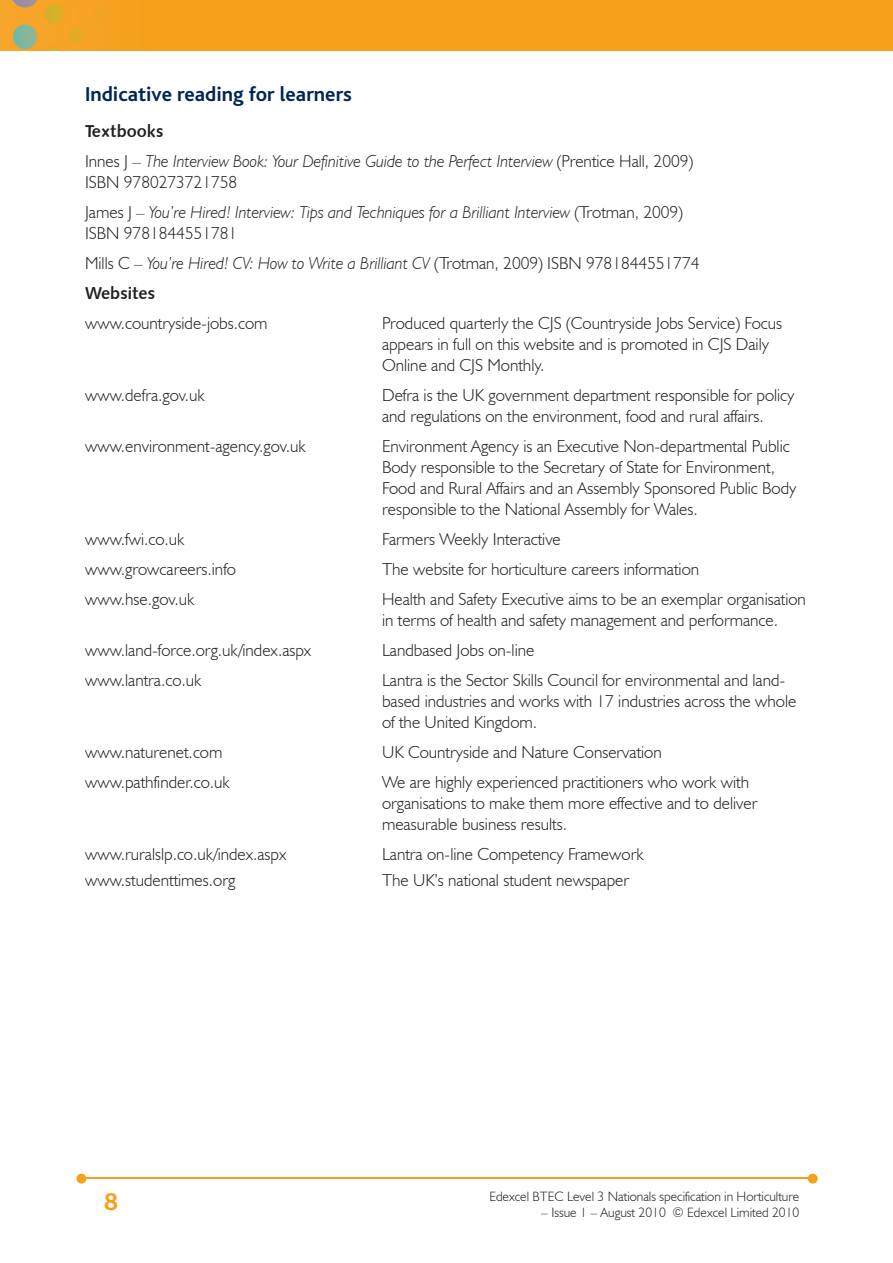
<style>
.page{position:relative;width:893px;height:1263px;background:#fff}
.page>*{position:absolute;margin:0;border:0;box-sizing:border-box;transform-origin:0 0}
.t1{font:700 25.5px "Bliss";color:#f6a01b}
.t2{font:700 21px "Bliss";color:#002556}
.t3{font:300 17.25px/21px "Humanist 521 BT";color:#231f20}
.t4{font:italic 300 17.25px/21px "Humanist 521 BT";color:#231f20}
.t5{font:17.25px "Humanist 531 BT Bold A";color:#231f20}
.t6{font:300 13.5px "Humanist 521 BT";color:#231f20}
.s1{font-style:normal}
.s2{font-style:italic}
</style>
<div class="page">
<img style="left:0;top:0;width:893px;height:51px">
<hr style="left:82px;top:1178px;width:728px;height:1px;background:#f6a01b">
<svg style="left:808px;top:1174px;width:10px;height:9px"></svg>
<svg style="left:77px;top:1174px;width:9px;height:9px"></svg>
<p class="t2" style="left:85px;top:83px;width:268px">Indicative reading for learners</p>
<p class="t5" style="left:85px;top:121px;width:80px">Textbooks</p>
<p class="t4" style="left:85px;top:151px;width:610px"><span class="s1">Innes J –</span> The Interview Book: Your Definitive Guide to the Perfect Interview <span class="s1">(Prentice Hall, 2009)<br>ISBN 9780273721758</span></p>
<p class="t4" style="left:85px;top:202px;width:599px"><span class="s1">James J –</span> You’re Hired! Interview: Tips and Techniques for a Brilliant Interview <span class="s1">(Trotman, 2009)<br>ISBN 9781844551781</span></p>
<p class="t3" style="left:85px;top:252px;width:616px">Mills C – <span class="s2">You’re Hired! CV: How to Write a Brilliant CV</span> (Trotman, 2009) ISBN 9781844551774</p>
<p class="t5" style="left:85px;top:283px;width:72px">Websites</p>
<p class="t3" style="left:85px;top:312px;width:184px">www.countryside-jobs.com</p>
<p class="t3" style="left:382px;top:312px;width:401px">Produced quarterly the CJS (Countryside Jobs Service) Focus appears in full on this website and is promoted in CJS Daily<br>Online and CJS Monthly.</p>
<p class="t3" style="left:85px;top:384px;width:121px">www.defra.gov.uk</p>
<p class="t3" style="left:382px;top:384px;width:414px">Defra is the UK government department responsible for policy and regulations on the environment, food and rural affairs.</p>
<p class="t3" style="left:85px;top:435px;width:222px">www.environment-agency.gov.uk</p>
<p class="t3" style="left:382px;top:435px;width:416px">Environment Agency is an Executive Non-departmental Public Body responsible to the Secretary of State for Environment, Food and Rural Affairs and an Assembly Sponsored Public Body responsible to the National Assembly for Wales.</p>
<p class="t3" style="left:85px;top:528px;width:101px">www.fwi.co.uk</p>
<p class="t3" style="left:382px;top:528px;width:180px">Farmers Weekly Interactive</p>
<p class="t3" style="left:85px;top:558px;width:152px">www.growcareers.info</p>
<p class="t3" style="left:382px;top:558px;width:319px">The website for horticulture careers information</p>
<p class="t3" style="left:85px;top:588px;width:111px">www.hse.gov.uk</p>
<p class="t3" style="left:382px;top:588px;width:425px">Health and Safety Executive aims to be an exemplar organisation in terms of health and safety management and performance.</p>
<p class="t3" style="left:85px;top:639px;width:228px">www.land-force.org.uk/index.aspx</p>
<p class="t3" style="left:382px;top:639px;width:154px">Landbased Jobs on-line</p>
<p class="t3" style="left:85px;top:669px;width:118px">www.lantra.co.uk</p>
<p class="t3" style="left:382px;top:669px;width:416px">Lantra is the Sector Skills Council for environmental and land&shy;based industries and works with 17 industries across the whole of the United Kingdom.</p>
<p class="t3" style="left:85px;top:741px;width:139px">www.naturenet.com</p>
<p class="t3" style="left:382px;top:741px;width:281px">UK Countryside and Nature Conservation</p>
<p class="t3" style="left:85px;top:771px;width:146px">www.pathfinder.co.uk</p>
<p class="t3" style="left:382px;top:771px;width:377px">We are highly experienced practitioners who work with organisations to make them more effective and to deliver measurable business results.</p>
<p class="t3" style="left:85px;top:843px;width:203px">www.ruralslp.co.uk/index.aspx</p>
<p class="t3" style="left:382px;top:843px;width:263px">Lantra on-line Competency Framework</p>
<p class="t3" style="left:85px;top:869px;width:152px">www.studenttimes.org</p>
<p class="t3" style="left:382px;top:869px;width:249px">The UK’s national student newspaper</p>
<h1 class="t1" style="left:104px;top:1189px;width:15px">8</h1>
<p class="t6" style="left:489px;top:1188px;width:312px">Edexcel BTEC Level 3 Nationals specification in Horticulture</p>
<p class="t6" style="left:541px;top:1204px;width:260px">– Issue 1 – August 2010 © Edexcel Limited 2010</p>
</div>
